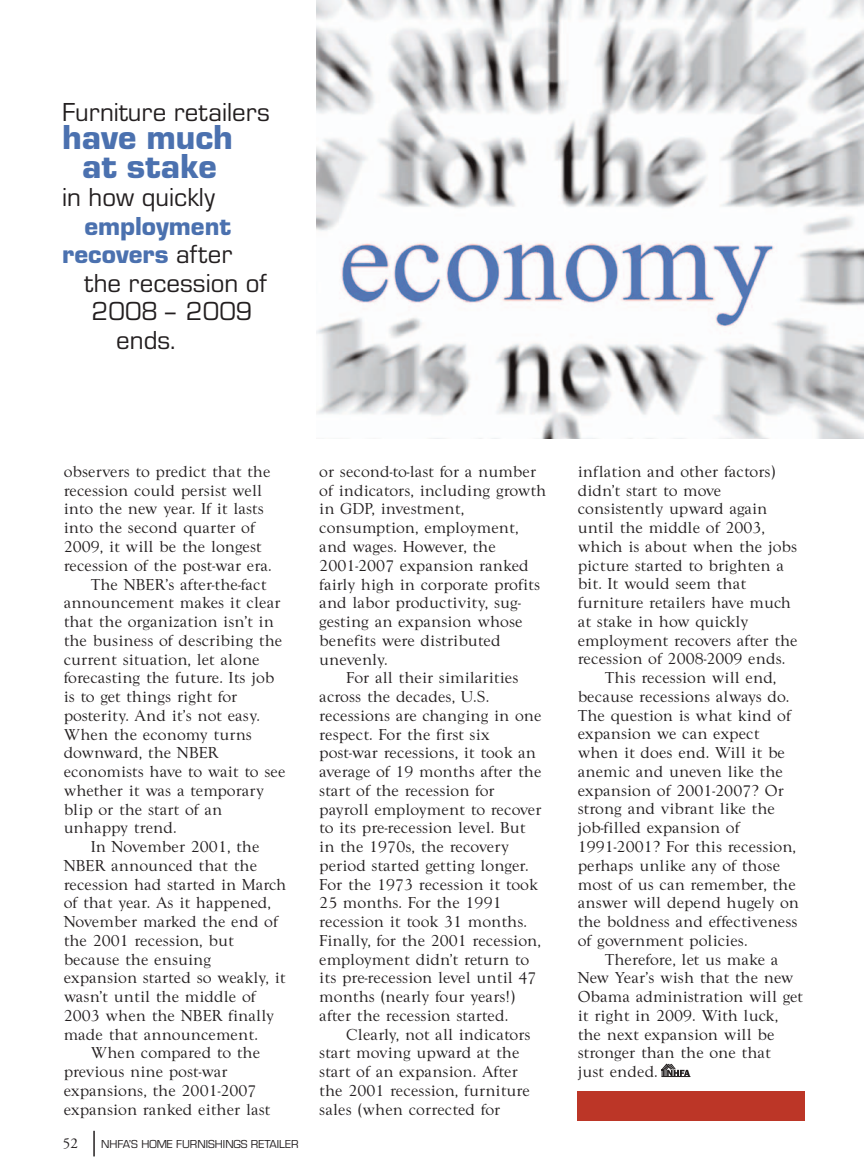
<style>
.page{position:relative;width:864px;height:1175px;background:#fff}
.page>*{position:absolute;margin:0;border:0;box-sizing:border-box;transform-origin:0 0}
.t1{font:36px/28.5px "Eurostile T Blac";color:#4b71af;text-align:center}
.t2{font:27px "Eurostile T";color:#231f20}
.t3{font:27px/28.5px "Eurostile T Blac";color:#4b71af;text-align:right}
.t4{font:16.5px "Goudy T";color:#231f20}
.t5{font:15px "Adobe Garamond";color:#231f20}
.t6{font:12px "Eurostile T";color:#231f20}
.s1{font-family:"Eurostile T";color:#231f20}
</style>
<div class="page">
<hr style="left:93px;top:1130px;width:2px;height:26px;background:#231f20">
<img style="left:316px;top:0;width:548px;height:439px">
<svg style="left:662px;top:1063px;width:28px;height:14px"></svg>
<div style="left:578px;top:1091px;width:228px;height:29px;background:#bc3627"></div>
<h2 class="t2" style="left:62px;top:96px;width:209px">Furniture retailers</h2>
<h1 class="t1" style="left:62px;top:123px;width:172px">have much at stake</h1>
<h2 class="t2" style="left:62px;top:181px;width:154px">in how quickly</h2>
<h2 class="t3" style="left:62px;top:211px;width:171px">employment recovers <span class="s1">after</span></h2>
<h2 class="t2" style="left:85px;top:267px;width:184px">the recession of</h2>
<h2 class="t2" style="left:92px;top:295px;width:162px">2008 – 2009</h2>
<h2 class="t2" style="left:116px;top:324px;width:61px">ends.</h2>
<p class="t4" style="left:64px;top:461px;width:209px">observers to predict that the</p>
<p class="t4" style="left:64px;top:480px;width:200px">recession could persist well</p>
<p class="t4" style="left:64px;top:499px;width:202px">into the new year. If it lasts</p>
<p class="t4" style="left:64px;top:518px;width:193px">into the second quarter of</p>
<p class="t4" style="left:64px;top:536px;width:200px">2009, it will be the longest</p>
<p class="t4" style="left:64px;top:555px;width:210px">recession of the post-war era.</p>
<p class="t4" style="left:91px;top:574px;width:178px">The NBER’s after-the-fact</p>
<p class="t4" style="left:64px;top:593px;width:219px">announcement makes it clear</p>
<p class="t4" style="left:64px;top:611px;width:212px">that the organization isn’t in</p>
<p class="t4" style="left:64px;top:630px;width:220px">the business of describing the</p>
<p class="t4" style="left:64px;top:649px;width:198px">current situation, let alone</p>
<p class="t4" style="left:64px;top:668px;width:212px">forecasting the future. Its job</p>
<p class="t4" style="left:64px;top:686px;width:175px">is to get things right for</p>
<p class="t4" style="left:64px;top:705px;width:198px">posterity. And it’s not easy.</p>
<p class="t4" style="left:64px;top:724px;width:190px">When the economy turns</p>
<p class="t4" style="left:64px;top:743px;width:157px">downward, the NBER</p>
<p class="t4" style="left:64px;top:761px;width:223px">economists have to wait to see</p>
<p class="t4" style="left:64px;top:780px;width:202px">whether it was a temporary</p>
<p class="t4" style="left:64px;top:799px;width:160px">blip or the start of an</p>
<p class="t4" style="left:64px;top:818px;width:115px">unhappy trend.</p>
<p class="t4" style="left:91px;top:836px;width:171px">In November 2001, the</p>
<p class="t4" style="left:64px;top:855px;width:195px">NBER announced that the</p>
<p class="t4" style="left:64px;top:874px;width:224px">recession had started in March</p>
<p class="t4" style="left:64px;top:893px;width:209px">of that year. As it happened,</p>
<p class="t4" style="left:64px;top:911px;width:216px">November marked the end of</p>
<p class="t4" style="left:64px;top:930px;width:172px">the 2001 recession, but</p>
<p class="t4" style="left:64px;top:949px;width:149px">because the ensuing</p>
<p class="t4" style="left:64px;top:968px;width:224px">expansion started so weakly, it</p>
<p class="t4" style="left:64px;top:986px;width:194px">wasn’t until the middle of</p>
<p class="t4" style="left:64px;top:1005px;width:212px">2003 when the NBER finally</p>
<p class="t4" style="left:64px;top:1024px;width:196px">made that announcement.</p>
<p class="t4" style="left:91px;top:1043px;width:171px">When compared to the</p>
<p class="t4" style="left:64px;top:1061px;width:165px">previous nine post-war</p>
<p class="t4" style="left:64px;top:1080px;width:195px">expansions, the 2001-2007</p>
<p class="t4" style="left:64px;top:1099px;width:208px">expansion ranked either last</p>
<p class="t5" style="left:63px;top:1136px;width:16px">52</p>
<p class="t6" style="left:101px;top:1137px;width:199px">NHFA’S HOME FURNISHINGS RETAILER</p>
<p class="t4" style="left:319px;top:461px;width:219px">or second-to-last for a number</p>
<p class="t4" style="left:319px;top:480px;width:229px">of indicators, including growth</p>
<p class="t4" style="left:319px;top:499px;width:147px">in GDP, investment,</p>
<p class="t4" style="left:319px;top:518px;width:201px">consumption, employment,</p>
<p class="t4" style="left:319px;top:536px;width:178px">and wages. However, the</p>
<p class="t4" style="left:319px;top:555px;width:211px">2001-2007 expansion ranked</p>
<p class="t4" style="left:319px;top:574px;width:223px">fairly high in corporate profits</p>
<p class="t4" style="left:319px;top:593px;width:203px">and labor productivity, sug-</p>
<p class="t4" style="left:319px;top:611px;width:205px">gesting an expansion whose</p>
<p class="t4" style="left:319px;top:630px;width:183px">benefits were distributed</p>
<p class="t4" style="left:319px;top:649px;width:70px">unevenly.</p>
<p class="t4" style="left:346px;top:668px;width:174px">For all their similarities</p>
<p class="t4" style="left:319px;top:686px;width:171px">across the decades, U.S.</p>
<p class="t4" style="left:319px;top:705px;width:224px">recessions are changing in one</p>
<p class="t4" style="left:319px;top:724px;width:172px">respect. For the first six</p>
<p class="t4" style="left:319px;top:743px;width:218px">post-war recessions, it took an</p>
<p class="t4" style="left:319px;top:761px;width:224px">average of 19 months after the</p>
<p class="t4" style="left:319px;top:780px;width:177px">start of the recession for</p>
<p class="t4" style="left:319px;top:799px;width:224px">payroll employment to recover</p>
<p class="t4" style="left:319px;top:818px;width:208px">to its pre-recession level. But</p>
<p class="t4" style="left:319px;top:836px;width:191px">in the 1970s, the recovery</p>
<p class="t4" style="left:319px;top:855px;width:211px">period started getting longer.</p>
<p class="t4" style="left:319px;top:874px;width:220px">For the 1973 recession it took</p>
<p class="t4" style="left:319px;top:893px;width:184px">25 months. For the 1991</p>
<p class="t4" style="left:319px;top:911px;width:209px">recession it took 31 months.</p>
<p class="t4" style="left:319px;top:930px;width:223px">Finally, for the 2001 recession,</p>
<p class="t4" style="left:319px;top:949px;width:211px">employment didn’t return to</p>
<p class="t4" style="left:319px;top:968px;width:219px">its pre-recession level until 47</p>
<p class="t4" style="left:319px;top:986px;width:198px">months (nearly four years!)</p>
<p class="t4" style="left:319px;top:1005px;width:190px">after the recession started.</p>
<p class="t4" style="left:346px;top:1024px;width:186px">Clearly, not all indicators</p>
<p class="t4" style="left:319px;top:1043px;width:202px">start moving upward at the</p>
<p class="t4" style="left:319px;top:1061px;width:200px">start of an expansion. After</p>
<p class="t4" style="left:319px;top:1080px;width:212px">the 2001 recession, furniture</p>
<p class="t4" style="left:319px;top:1099px;width:183px">sales (when corrected for</p>
<p class="t4" style="left:578px;top:461px;width:199px">inflation and other factors)</p>
<p class="t4" style="left:578px;top:480px;width:145px">didn’t start to move</p>
<p class="t4" style="left:578px;top:499px;width:191px">consistently upward again</p>
<p class="t4" style="left:578px;top:518px;width:189px">until the middle of 2003,</p>
<p class="t4" style="left:578px;top:536px;width:221px">which is about when the jobs</p>
<p class="t4" style="left:578px;top:555px;width:208px">picture started to brighten a</p>
<p class="t4" style="left:578px;top:574px;width:170px">bit. It would seem that</p>
<p class="t4" style="left:578px;top:593px;width:215px">furniture retailers have much</p>
<p class="t4" style="left:578px;top:611px;width:172px">at stake in how quickly</p>
<p class="t4" style="left:578px;top:630px;width:222px">employment recovers after the</p>
<p class="t4" style="left:578px;top:649px;width:209px">recession of 2008-2009 ends.</p>
<p class="t4" style="left:605px;top:668px;width:173px">This recession will end,</p>
<p class="t4" style="left:578px;top:686px;width:213px">because recessions always do.</p>
<p class="t4" style="left:578px;top:705px;width:215px">The question is what kind of</p>
<p class="t4" style="left:578px;top:724px;width:183px">expansion we can expect</p>
<p class="t4" style="left:578px;top:743px;width:209px">when it does end. Will it be</p>
<p class="t4" style="left:578px;top:761px;width:207px">anemic and uneven like the</p>
<p class="t4" style="left:578px;top:780px;width:208px">expansion of 2001-2007? Or</p>
<p class="t4" style="left:578px;top:799px;width:199px">strong and vibrant like the</p>
<p class="t4" style="left:578px;top:818px;width:164px">job-filled expansion of</p>
<p class="t4" style="left:578px;top:836px;width:220px">1991-2001? For this recession,</p>
<p class="t4" style="left:578px;top:855px;width:204px">perhaps unlike any of those</p>
<p class="t4" style="left:578px;top:874px;width:220px">most of us can remember, the</p>
<p class="t4" style="left:578px;top:893px;width:223px">answer will depend hugely on</p>
<p class="t4" style="left:578px;top:911px;width:221px">the boldness and effectiveness</p>
<p class="t4" style="left:578px;top:930px;width:171px">of government policies.</p>
<p class="t4" style="left:605px;top:949px;width:175px">Therefore, let us make a</p>
<p class="t4" style="left:578px;top:968px;width:217px">New Year’s wish that the new</p>
<p class="t4" style="left:578px;top:986px;width:227px">Obama administration will get</p>
<p class="t4" style="left:578px;top:1005px;width:202px">it right in 2009. With luck,</p>
<p class="t4" style="left:578px;top:1024px;width:198px">the next expansion will be</p>
<p class="t4" style="left:578px;top:1043px;width:195px">stronger than the one that</p>
<p class="t4" style="left:578px;top:1061px;width:82px">just ended.</p>
</div>
